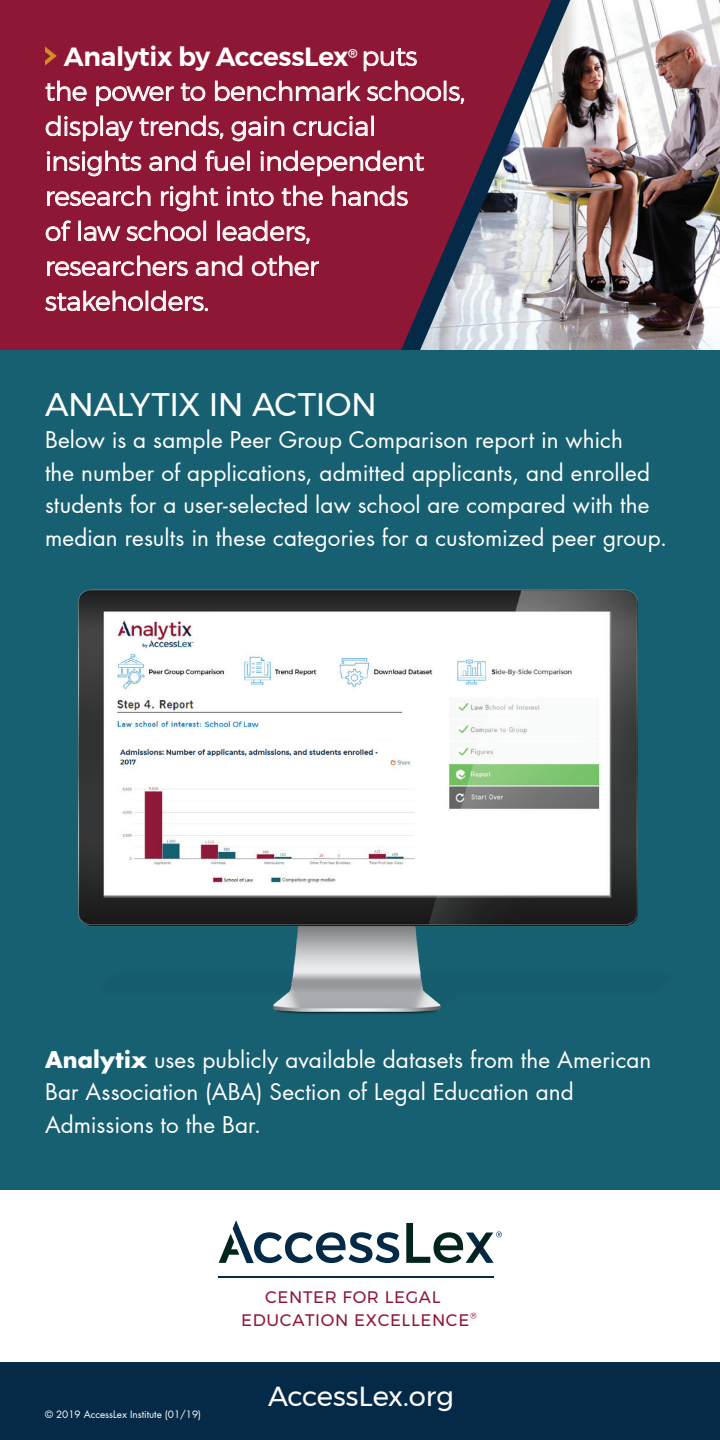
<style>
.page{position:relative;width:720px;height:1440px;background:#fff}
.page>*{position:absolute;margin:0;border:0;box-sizing:border-box;transform-origin:0 0}
.t1{font:32.5px "Montserrat";letter-spacing:-.015em;color:#fff}
.t2{font:27.5px "Montserrat";color:#fff}
.t3{font:300 26.25px/35px "Montserrat";letter-spacing:-.01em;color:#fff}
.t4{font:22.5px/32.5px "Futura LT Pro";letter-spacing:.005em;color:#fff}
.t5{font:16.75px "Montserrat";letter-spacing:.04em;color:#8e1737}
.t6{font:10px "Futura LT Pro";color:#fff}
.s1{font-weight:600}
.s2{font-weight:700}
</style>
<div class="page">
<div style="left:0;top:0;width:331px;height:350px;background:#8e1736"></div>
<div style="left:0;top:1363px;width:720px;height:77px;background:#052a48"></div>
<img style="left:331px;top:0;width:389px;height:350px">
<div style="left:0;top:350px;width:720px;height:840px;background:#166071"></div>
<svg style="left:45px;top:46px;width:12px;height:20px"></svg>
<svg style="left:363px;top:47px;width:55px;height:25px"></svg>
<svg style="left:45px;top:80px;width:43px;height:22px"></svg>
<svg style="left:96px;top:82px;width:110px;height:25px"></svg>
<svg style="left:214px;top:80px;width:228px;height:22px"></svg>
<div style="left:444px;top:81px;width:2px;height:20px;border:1px solid #fff"></div>
<svg style="left:448px;top:85px;width:17px;height:20px"></svg>
<svg style="left:45px;top:115px;width:53px;height:27px"></svg>
<div style="left:101px;top:116px;width:2px;height:20px;border:1px solid #fff"></div>
<svg style="left:105px;top:115px;width:119px;height:27px"></svg>
<svg style="left:231px;top:115px;width:54px;height:27px"></svg>
<svg style="left:293px;top:115px;width:80px;height:22px"></svg>
<svg style="left:46px;top:150px;width:96px;height:27px"></svg>
<svg style="left:149px;top:150px;width:48px;height:22px"></svg>
<svg style="left:205px;top:150px;width:44px;height:22px"></svg>
<svg style="left:260px;top:150px;width:165px;height:27px"></svg>
<svg style="left:46px;top:185px;width:105px;height:22px"></svg>
<svg style="left:160px;top:185px;width:59px;height:27px"></svg>
<svg style="left:226px;top:185px;width:49px;height:22px"></svg>
<svg style="left:281px;top:185px;width:43px;height:22px"></svg>
<svg style="left:332px;top:185px;width:77px;height:22px"></svg>
<svg style="left:45px;top:220px;width:27px;height:22px"></svg>
<div style="left:79px;top:221px;width:2px;height:20px;border:1px solid #fff"></div>
<svg style="left:83px;top:220px;width:119px;height:22px"></svg>
<div style="left:204px;top:221px;width:2px;height:20px;border:1px solid #fff"></div>
<div style="left:218px;top:221px;width:2px;height:20px;border:1px solid #fff"></div>
<svg style="left:222px;top:220px;width:89px;height:25px"></svg>
<svg style="left:46px;top:255px;width:143px;height:22px"></svg>
<svg style="left:195px;top:255px;width:48px;height:22px"></svg>
<svg style="left:251px;top:255px;width:69px;height:22px"></svg>
<svg style="left:44px;top:290px;width:100px;height:22px"></svg>
<svg style="left:150px;top:290px;width:59px;height:22px"></svg>
<hr style="left:218px;top:1277px;width:275px;height:1px;background:#042a47">
<svg style="left:219px;top:1220px;width:180px;height:43px"></svg>
<svg style="left:406px;top:1223px;width:96px;height:40px"></svg>
<svg style="left:471px;top:1313px;width:5px;height:6px"></svg>
<img style="left:78px;top:589px;width:560px;height:425px">
<img style="left:114px;top:740px;width:310px;height:154px">
<p class="t3" style="left:45px;top:38px;width:422px;text-indent:19px"><span class="s1">Analytix by AccessLex</span><sup>®</sup> puts the power to benchmark schools, display trends, gain crucial insights and fuel independent research right into the hands<br>of law school leaders,<br>researchers and other stakeholders.</p>
<h1 class="t1" style="left:45px;top:379px;width:334px">ANALYTIX IN ACTION</h1>
<p class="t4" style="left:45px;top:423px;width:624px">Below is a sample Peer Group Comparison report in which<br>the number of applications, admitted applicants, and enrolled students for a user-selected law school are compared with the median results in these categories for a customized peer group.</p>
<p class="t4" style="left:45px;top:1043px;width:608px"><span class="s2">Analytix</span> uses publicly available datasets from the American<br>Bar Association (ABA) Section of Legal Education and<br>Admissions to the Bar.</p>
<p class="t5" style="left:265px;top:1285px;width:177px">CENTER FOR LEGAL</p>
<p class="t6" style="left:45px;top:1407px;width:158px">© 2019 AccessLex Institute (01/19)</p>
<p class="t5" style="left:241px;top:1307px;width:230px">EDUCATION EXCELLENCE</p>
<p class="t2" style="left:268px;top:1375px;width:187px">AccessLex.org</p>
</div>
